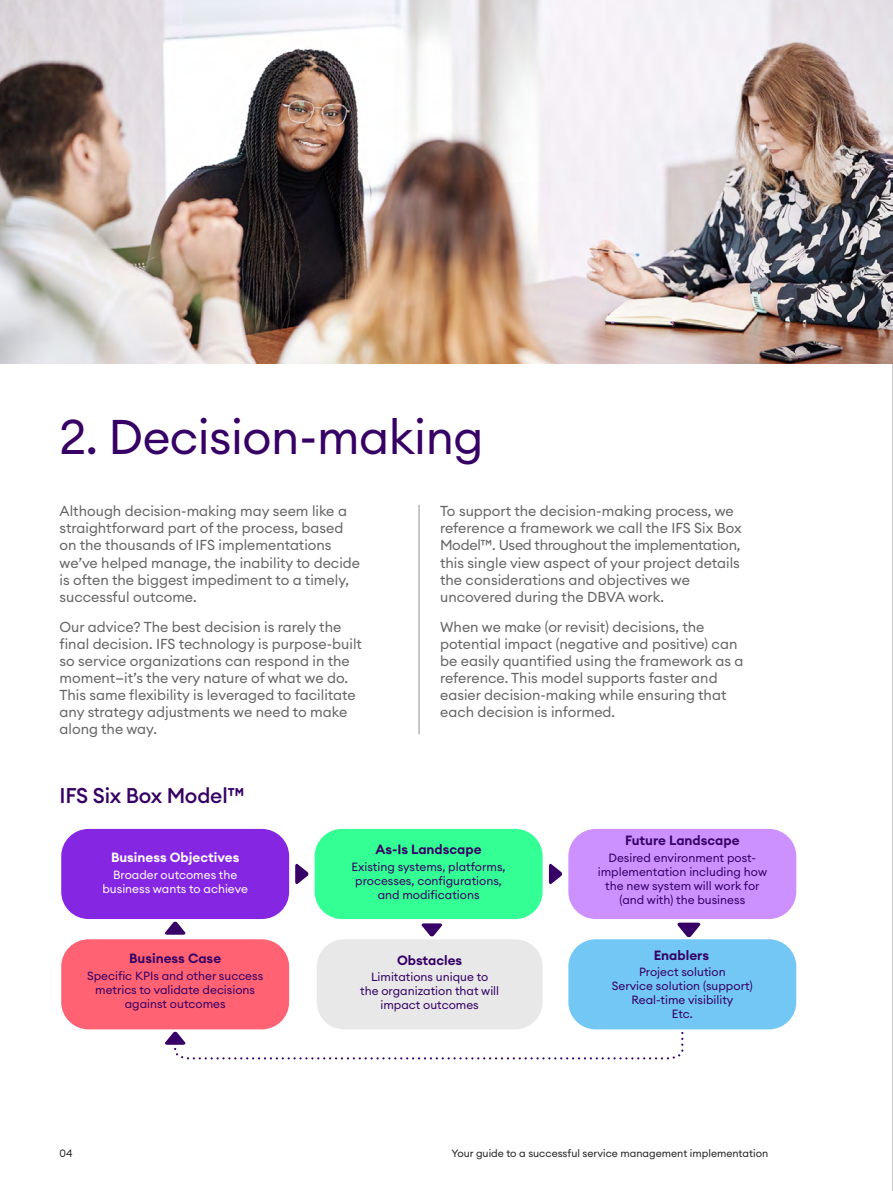
<style>
.page{position:relative;width:893px;height:1191px;background:#fff}
.page>*{position:absolute;margin:0;border:0;box-sizing:border-box;transform-origin:0 0}
.t1{font:48px "Euclid Circular A";letter-spacing:-.01em;color:#360065}
.t2{font:500 21px "Euclid Circular A";letter-spacing:-.01em;color:#360065}
.t3{font:14.25px/17.1px "Euclid Circular A";color:#656565}
.t4{font:600 13.2px "Euclid Circular A";color:#360065}
.t5{font:600 13.2px "Euclid Circular A";color:#fff}
.t6{font:600 13.2px "Euclid Circular A";color:#360066}
.t7{font:11.7px/14.1px "Euclid Circular A";color:#360065;text-align:center}
.t8{font:11.7px/14.1px "Euclid Circular A";color:#360066;text-align:center}
.t9{font:11.7px/14.1px "Euclid Circular A";color:#fff;text-align:center}
.t10{font:10.5px "Euclid Circular A";color:#232323}
</style>
<div class="page">
<div style="left:317px;top:939px;width:226px;height:90px;background:#e8e8e8;border-radius:27px"></div>
<svg style="left:295px;top:863px;width:14px;height:21px"></svg>
<svg style="left:549px;top:863px;width:13px;height:21px"></svg>
<div style="left:568px;top:939px;width:228px;height:90px;background:#73c7f5;border-radius:27px"></div>
<div style="left:568px;top:829px;width:228px;height:90px;background:#cc91ff;border-radius:27px"></div>
<svg style="left:677px;top:922px;width:24px;height:15px"></svg>
<div style="left:315px;top:829px;width:228px;height:90px;background:#33ff94;border-radius:27px"></div>
<svg style="left:421px;top:923px;width:21px;height:13px"></svg>
<div style="left:61px;top:829px;width:228px;height:90px;background:#8526e3;border-radius:27px"></div>
<div style="left:61px;top:939px;width:228px;height:90px;background:#ff6373;border-radius:27px"></div>
<svg style="left:165px;top:921px;width:21px;height:13px"></svg>
<svg style="left:164px;top:1027px;width:521px;height:33px"></svg>
<hr style="left:892px;top:0;width:1px;height:1191px;background:#999">
<hr style="left:419px;top:505px;width:1px;height:229px;background:#919191">
<img style="left:0;top:0;width:893px;height:364px">
<h1 class="t1" style="left:60px;top:406px;width:426px">2. Decision-making</h1>
<p class="t3" style="left:60px;top:502px;width:302px">Although decision-making may seem like a straightforward part of the process, based on the thousands of IFS implementations we’ve helped manage, the inability to decide is often the biggest impediment to a timely, successful outcome.</p>
<p class="t3" style="left:60px;top:618px;width:304px">Our advice? The best decision is rarely the final decision. IFS technology is purpose-built so service organizations can respond in the moment—it’s the very nature of what we do.<br>This same flexibility is leveraged to facilitate any strategy adjustments we need to make along the way.</p>
<h2 class="t2" style="left:60px;top:782px;width:187px">IFS Six Box Model™</h2>
<p class="t3" style="left:440px;top:502px;width:303px">To support the decision-making process, we reference a framework we call the IFS Six Box Model™. Used throughout the implementation, this single view aspect of your project details the considerations and objectives we uncovered during the DBVA work.</p>
<p class="t3" style="left:440px;top:618px;width:305px">When we make (or revisit) decisions, the potential impact (negative and positive) can be easily quantified using the framework as a reference. This model supports faster and easier decision-making while ensuring that each decision is informed.</p>
<p class="t5" style="left:111px;top:849px;width:130px">Business Objectives</p>
<p class="t9" style="left:102px;top:867px;width:147px">Broader outcomes the business wants to achieve</p>
<p class="t4" style="left:129px;top:950px;width:94px">Business Case</p>
<p class="t7" style="left:87px;top:968px;width:178px">Speci-c KPIs and other success metrics to validate decisions against outcomes</p>
<p class="t10" style="left:60px;top:1146px;width:15px">04</p>
<p class="t4" style="left:376px;top:841px;width:108px">As-Is Landscape</p>
<p class="t7" style="left:352px;top:859px;width:155px">Existing systems, platforms, processes, con-gurations, and modi-cations</p>
<p class="t6" style="left:397px;top:951px;width:67px">Obstacles</p>
<p class="t8" style="left:360px;top:969px;width:141px">Limitations unique to<br>the organization that will impact outcomes</p>
<p class="t4" style="left:625px;top:832px;width:116px">Future Landscape</p>
<p class="t7" style="left:598px;top:850px;width:171px">Desired environment post&shy;implementation including how the new system will work for (and with) the business</p>
<p class="t4" style="left:654px;top:946px;width:57px">Enablers</p>
<p class="t7" style="left:612px;top:964px;width:142px">Project solution<br>Service solution (support)<br>Real-time visibility<br>Etc.</p>
<p class="t10" style="left:452px;top:1146px;width:318px">Your guide to a successful service management implementation</p>
</div>
